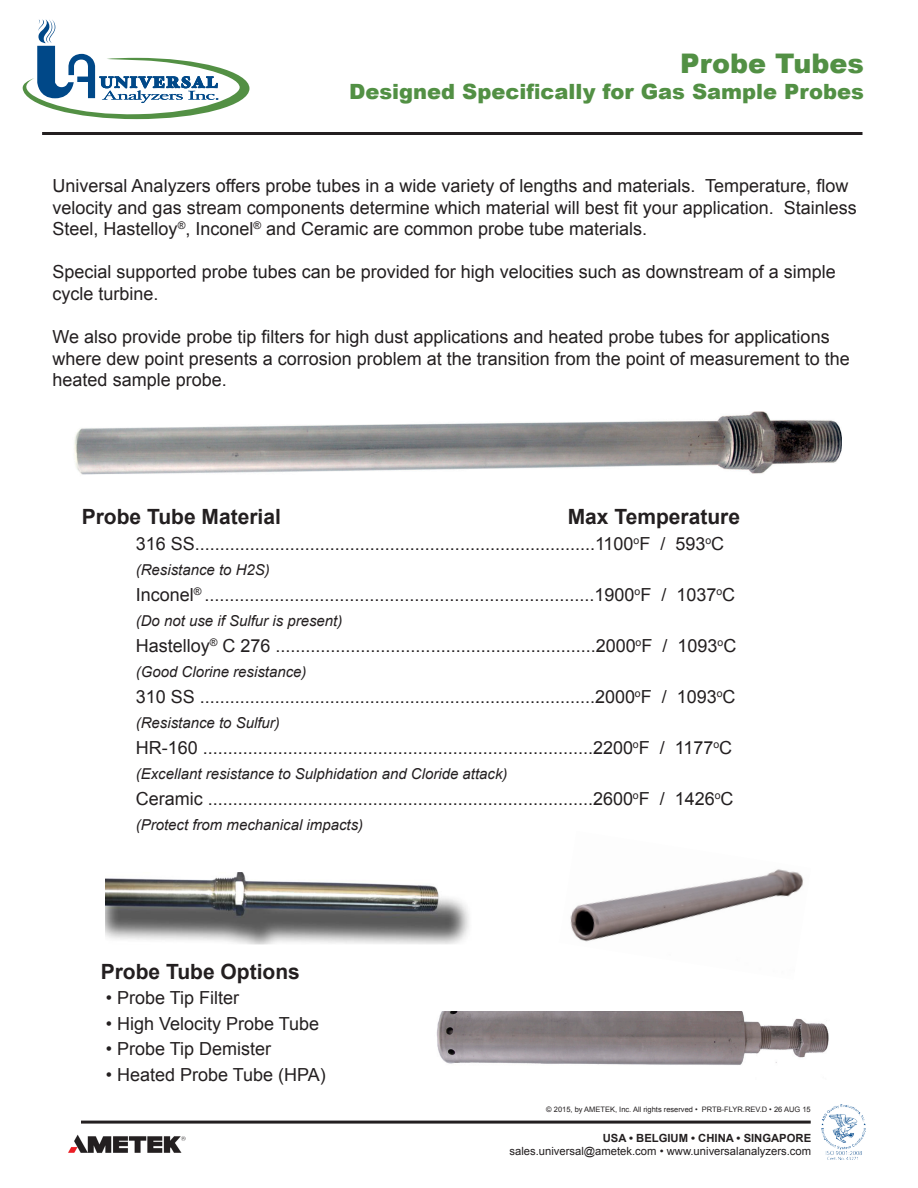
<style>
.page{position:relative;width:918px;height:1188px;background:#fff}
.page>*{position:absolute;margin:0;border:0;box-sizing:border-box;transform-origin:0 0}
.t1{font:900 27px "Arial";color:#529044}
.t2{font:700 21px "Arial";color:#231f20}
.t3{font:900 21px "Arial";color:#529044}
.t4{font:18px/21.6px "Arial";color:#231f20}
.t5{font:italic 15px "Arial";color:#231f20}
.t6{font:11.25px "Arial";color:#231f20}
.t7{font:700 11.25px "Arial";color:#231f20}
.t8{font:7.5px "Arial";color:#231f20}
</style>
<div class="page">
<hr style="left:42px;top:132px;width:820px;height:3px;background:#231f20">
<hr style="left:81px;top:1121px;width:730px;height:3px;background:#231f20">
<img style="left:68px;top:1134px;width:117px;height:19px">
<img style="left:821px;top:1104px;width:44px;height:55px">
<svg style="left:23px;top:19px;width:226px;height:100px"></svg>
<img style="left:74px;top:412px;width:768px;height:63px">
<img style="left:106px;top:873px;width:363px;height:72px">
<img style="left:436px;top:1012px;width:393px;height:53px">
<img style="left:570px;top:869px;width:234px;height:73px">
<h1 class="t1" style="left:680px;top:44px;width:185px">Probe Tubes</h1>
<p class="t3" style="left:349px;top:76px;width:516px">Designed Specifically for Gas Sample Probes</p>
<p class="t4" style="left:53px;top:175px;width:806px">Universal Analyzers offers probe tubes in a wide variety of lengths and materials. Temperature, flow velocity and gas stream components determine which material will best fit your application. Stainless<br>Steel, Hastelloy<sup>®</sup>, Inconel<sup>®</sup> and Ceramic are common probe tube materials.</p>
<p class="t4" style="left:53px;top:262px;width:785px">Special supported probe tubes can be provided for high velocities such as downstream of a simple cycle turbine.</p>
<p class="t4" style="left:53px;top:326px;width:799px">We also provide probe tip filters for high dust applications and heated probe tubes for applications where dew point presents a corrosion problem at the transition from the point of measurement to the heated sample probe.</p>
<p class="t2" style="left:82px;top:503px;width:201px">Probe Tube Material</p>
<p class="t2" style="left:568px;top:503px;width:174px">Max Temperature</p>
<p class="t4" style="left:136px;top:533px;width:590px">316 SS................................................................................1100<sup>o</sup>F / 593<sup>o</sup>C</p>
<p class="t5" style="left:136px;top:560px;width:136px">(Resistance to H2S)</p>
<p class="t4" style="left:136px;top:584px;width:601px">Inconel<sup>®</sup> ..............................................................................1900<sup>o</sup>F / 1037<sup>o</sup>C</p>
<p class="t5" style="left:136px;top:611px;width:208px">(Do not use if Sulfur is present)</p>
<p class="t4" style="left:136px;top:635px;width:602px">Hastelloy<sup>®</sup> C 276 ................................................................2000<sup>o</sup>F / 1093<sup>o</sup>C</p>
<p class="t5" style="left:136px;top:662px;width:172px">(Good Clorine resistance)</p>
<p class="t4" style="left:136px;top:686px;width:601px">310 SS ...............................................................................2000<sup>o</sup>F / 1093<sup>o</sup>C</p>
<p class="t5" style="left:136px;top:713px;width:146px">(Resistance to Sulfur)</p>
<p class="t4" style="left:136px;top:737px;width:598px">HR-160 ..............................................................................2200<sup>o</sup>F / 1177<sup>o</sup>C</p>
<p class="t5" style="left:136px;top:764px;width:373px">(Excellant resistance to Sulphidation and Cloride attack)</p>
<p class="t4" style="left:136px;top:788px;width:599px">Ceramic .............................................................................2600<sup>o</sup>F / 1426<sup>o</sup>C</p>
<p class="t5" style="left:136px;top:815px;width:229px">(Protect from mechanical impacts)</p>
<p class="t2" style="left:101px;top:957px;width:201px">Probe Tube Options</p>
<p class="t4" style="left:106px;top:987px;width:135px">• Probe Tip Filter</p>
<p class="t4" style="left:106px;top:1013px;width:215px">• High Velocity Probe Tube</p>
<p class="t4" style="left:106px;top:1038px;width:167px">• Probe Tip Demister</p>
<p class="t4" style="left:106px;top:1064px;width:222px">• Heated Probe Tube (HPA)</p>
<p class="t8" style="left:546px;top:1105px;width:266px">© 2015, by AMETEK, Inc. All rights reserved • PRTB-FLYR.REV.D • 26 AUG 15</p>
<p class="t7" style="left:603px;top:1130px;width:210px">USA • BELGIUM • CHINA • SINGAPORE</p>
<p class="t6" style="left:509px;top:1144px;width:303px">sales.universal@ametek.com • www.universalanalyzers.com</p>
</div>
